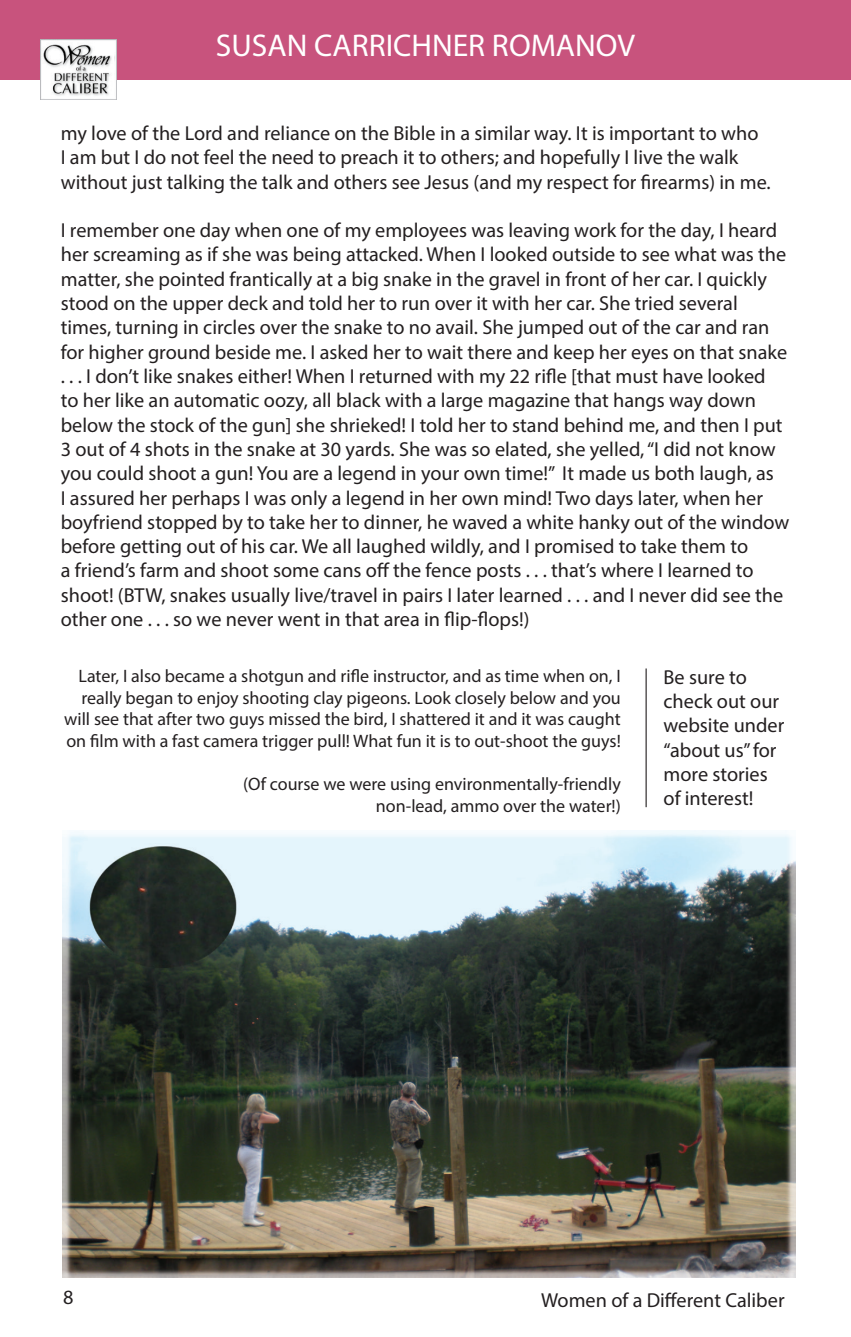
<style>
.page{position:relative;width:851px;height:1337px;background:#fff}
.page>*{position:absolute;margin:0;border:0;box-sizing:border-box;transform-origin:0 0}
.t1{font:31.5px "Myriad Pro";color:#fff}
.t2{font:20.25px/24.3px "Myriad Pro";color:#231f20}
.t3{font:18px/21.6px "Myriad Pro";color:#231f20;text-align:right}
</style>
<div class="page">
<div style="left:0;top:0;width:850px;height:80px;background:#c8537d"></div>
<img style="left:40px;top:40px;width:76px;height:59px">
<img style="left:43px;top:42px;width:70px;height:55px">
<img style="left:63px;top:831px;width:732px;height:446px">
<hr style="left:645px;top:668px;width:1px;height:139px;background:#231f20">
<h1 class="t1" style="left:216px;top:26px;width:420px">SUSAN CARRICHNER ROMANOV</h1>
<p class="t2" style="left:61px;top:121px;width:711px">my love of the Lord and reliance on the Bible in a similar way. It is important to who<br>I am but I do not feel the need to preach it to others; and hopefully I live the walk without just talking the talk and others see Jesus (and my respect for firearms) in me.</p>
<p class="t2" style="left:61px;top:218px;width:730px">I remember one day when one of my employees was leaving work for the day, I heard her screaming as if she was being attacked. When I looked outside to see what was the matter, she pointed frantically at a big snake in the gravel in front of her car. I quickly stood on the upper deck and told her to run over it with her car. She tried several times, turning in circles over the snake to no avail. She jumped out of the car and ran for higher ground beside me. I asked her to wait there and keep her eyes on that snake . . . I don’t like snakes either! When I returned with my 22 rifle [that must have looked<br>to her like an automatic oozy, all black with a large magazine that hangs way down below the stock of the gun] she shrieked! I told her to stand behind me, and then I put 3 out of 4 shots in the snake at 30 yards. She was so elated, she yelled, “I did not know you could shoot a gun! You are a legend in your own time!” It made us both laugh, as<br>I assured her perhaps I was only a legend in her own mind! Two days later, when her boyfriend stopped by to take her to dinner, he waved a white hanky out of the window before getting out of his car. We all laughed wildly, and I promised to take them to<br>a friend’s farm and shoot some cans off the fence posts . . . that’s where I learned to shoot! (BTW, snakes usually live/travel in pairs I later learned . . . and I never did see the other one . . . so we never went in that area in flip-flops!)</p>
<p class="t3" style="left:64px;top:665px;width:558px">Later, I also became a shotgun and rifle instructor, and as time when on, I really began to enjoy shooting clay pigeons. Look closely below and you will see that after two guys missed the bird, I shattered it and it was caught on film with a fast camera trigger pull! What fun it is to out-shoot the guys!</p>
<p class="t3" style="left:243px;top:773px;width:379px">(Of course we were using environmentally-friendly non-lead, ammo over the water!)</p>
<p class="t2" style="left:663px;top:664px;width:122px">Be sure to check out our website under “about us” for more stories of interest!</p>
<p class="t2" style="left:63px;top:1284px;width:12px">8</p>
<p class="t2" style="left:541px;top:1287px;width:245px">Women of a Different Caliber</p>
</div>
